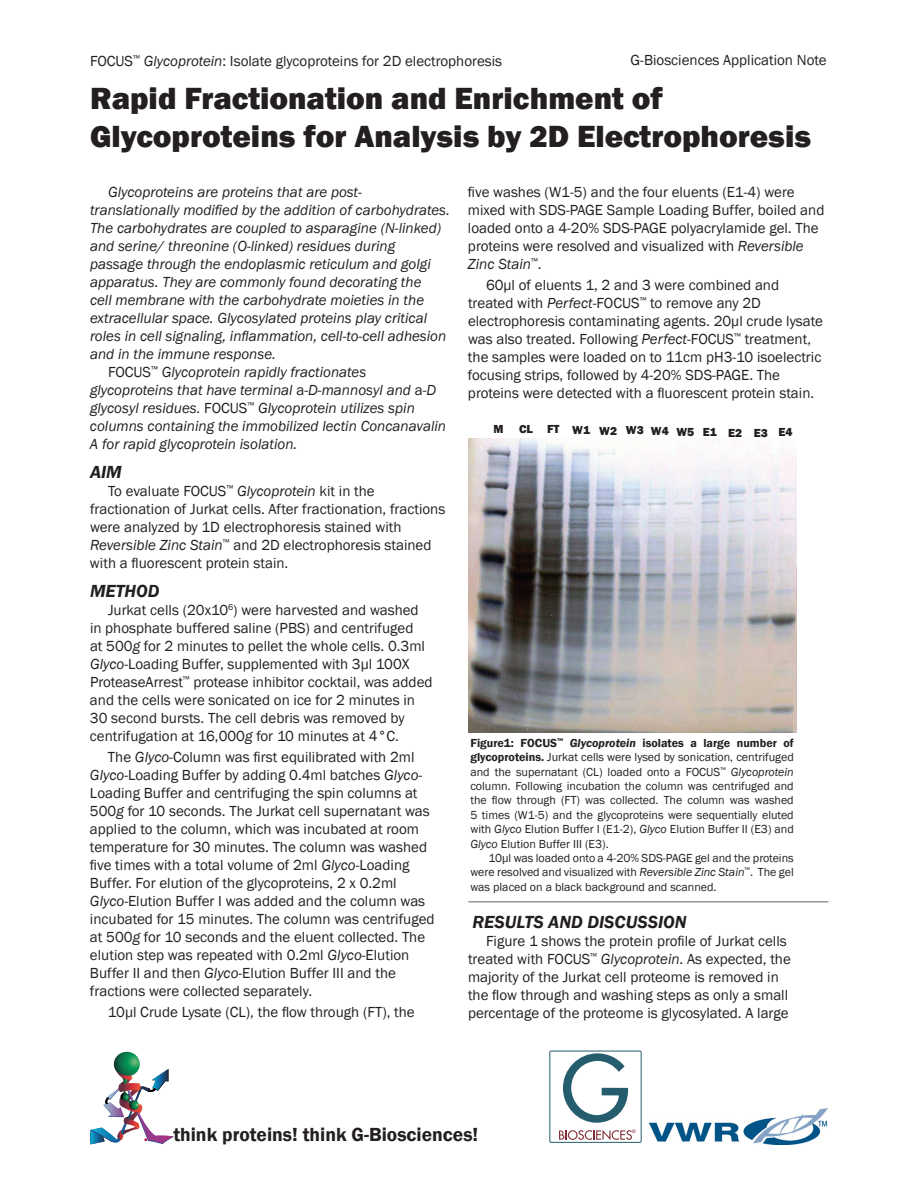
<style>
.page{position:relative;width:918px;height:1188px;background:#fff}
.page>*{position:absolute;margin:0;border:0;box-sizing:border-box;transform-origin:0 0}
.t1{font:800 31.5px/37.8px "Franklin Gothic";color:#231f20}
.t2{font:600 19.5px "Franklin Gothic";color:#231f20}
.t3{font:italic 600 18px "Franklin Gothic";color:#231f20}
.t4{font:15px/18px "Franklin Gothic";color:#231f20}
.t5{font:italic 15px "Franklin Gothic";color:#231f20}
.t6{font:12px/14.4px "Franklin Gothic";color:#231f20;text-align:justify}
.t7{font:800 12px "Franklin Gothic";color:#231f20}
.t8{font:8.25px "Myriad";color:#7f2d32}
.s1{font-style:italic}
.s2{font-style:normal}
.s3{font-weight:600}
.s4{font-weight:600;font-style:italic}
</style>
<div class="page">
<img style="left:90px;top:1052px;width:84px;height:93px">
<svg style="left:563px;top:1053px;width:65px;height:70px"></svg>
<svg style="left:559px;top:1130px;width:73px;height:10px"></svg>
<div style="left:550px;top:1051px;width:91px;height:92px;border:1px solid #255d6e"></div>
<img style="left:650px;top:1109px;width:178px;height:36px">
<img style="left:468px;top:439px;width:328px;height:293px">
<hr style="left:468px;top:901px;width:360px;height:2px;background:#939598">
<p class="t4" style="left:90px;top:52px;width:414px">FOCUS<sup>™</sup> <span class="s1">Glycoprotein</span>: Isolate glycoproteins for 2D electrophoresis</p>
<p class="t4" style="left:631px;top:51px;width:197px">G-Biosciences Application Note</p>
<h1 class="t1" style="left:90px;top:80px;width:723px">Rapid Fractionation and Enrichment of<br>Glycoproteins for Analysis by 2D Electrophoresis</h1>
<p class="t5" style="left:108px;top:183px;width:255px">Glycoproteins are proteins that are post-</p>
<p class="t5" style="left:90px;top:201px;width:361px">translationally modified by the addition of carbohydrates.</p>
<p class="t5" style="left:90px;top:219px;width:353px">The carbohydrates are coupled to asparagine (N-linked)</p>
<p class="t5" style="left:90px;top:237px;width:307px">and serine/ threonine (O-linked) residues during</p>
<p class="t5" style="left:90px;top:255px;width:342px">passage through the endoplasmic reticulum and golgi</p>
<p class="t5" style="left:90px;top:273px;width:333px">apparatus. They are commonly found decorating the</p>
<p class="t5" style="left:90px;top:291px;width:336px">cell membrane with the carbohydrate moieties in the</p>
<p class="t5" style="left:90px;top:309px;width:339px">extracellular space. Glycosylated proteins play critical</p>
<p class="t5" style="left:90px;top:327px;width:358px">roles in cell signaling, inflammation, cell-to-cell adhesion</p>
<p class="t5" style="left:90px;top:345px;width:187px">and in the immune response.</p>
<p class="t5" style="left:108px;top:363px;width:260px"><span class="s2">FOCUS</span><sup>™</sup> Glycoprotein rapidly fractionates</p>
<p class="t5" style="left:90px;top:381px;width:348px">glycoproteins that have terminal <span class="s2">a</span>-D-mannosyl and <span class="s2">a</span>-D</p>
<p class="t5" style="left:90px;top:399px;width:326px">glycosyl residues. <span class="s2">FOCUS</span><sup>™</sup> Glycoprotein utilizes spin</p>
<p class="t5" style="left:90px;top:417px;width:358px">columns containing the immobilized lectin Concanavalin</p>
<p class="t5" style="left:90px;top:435px;width:209px">A for rapid glycoprotein isolation.</p>
<p class="t3" style="left:90px;top:461px;width:33px">AIM</p>
<p class="t4" style="left:90px;top:482px;width:357px;text-indent:18px">To evaluate FOCUS<sup>™</sup> <span class="s1">Glycoprotein</span> kit in the fractionation of Jurkat cells. After fractionation, fractions were analyzed by 1D electrophoresis stained with <span class="s1">Reversible Zinc Stain</span><sup>™</sup> and 2D electrophoresis stained with a fluorescent protein stain.</p>
<p class="t3" style="left:90px;top:580px;width:71px">Method</p>
<p class="t4" style="left:90px;top:602px;width:344px;text-indent:18px">Jurkat cells (20x10<sup>6</sup>) were harvested and washed in phosphate buffered saline (PBS) and centrifuged<br>at 500<span class="s1">g</span> for 2 minutes to pellet the whole cells. 0.3ml <span class="s1">Glyco</span>-Loading Buffer, supplemented with 3μl 100X ProteaseArrest<sup>™</sup> protease inhibitor cocktail, was added and the cells were sonicated on ice for 2 minutes in 30 second bursts. The cell debris was removed by centrifugation at 16,000<span class="s1">g</span> for 10 minutes at 4°C.</p>
<p class="t4" style="left:90px;top:749px;width:346px;text-indent:18px">The <span class="s1">Glyco-</span>Column was first equilibrated with 2ml <span class="s1">Glyco</span>-Loading Buffer by adding 0.4ml batches <span class="s1">Glyco</span>-Loading Buffer and centrifuging the spin columns at 500<span class="s1">g</span> for 10 seconds. The Jurkat cell supernatant was applied to the column, which was incubated at room temperature for 30 minutes. The column was washed five times with a total volume of 2ml <span class="s1">Glyco</span>-Loading Buffer. For elution of the glycoproteins, 2 x 0.2ml <span class="s1">Glyco</span>-Elution Buffer I was added and the column was incubated for 15 minutes. The column was centrifuged at 500<span class="s1">g</span> for 10 seconds and the eluent collected. The elution step was repeated with 0.2ml <span class="s1">Glyco</span>-Elution Buffer II and then <span class="s1">Glyco</span>-Elution Buffer III and the fractions were collected separately.</p>
<p class="t4" style="left:108px;top:1004px;width:308px">10μl Crude Lysate (CL), the flow through (FT), the</p>
<p class="t4" style="left:468px;top:183px;width:358px">five washes (W1-5) and the four eluents (E1-4) were mixed with SDS-PAGE Sample Loading Buffer, boiled and loaded onto a 4-20% SDS-PAGE polyacrylamide gel. The proteins were resolved and visualized with <span class="s1">Reversible Zinc Stain</span><sup>™</sup>.</p>
<p class="t4" style="left:468px;top:276px;width:356px;text-indent:18px">60μl of eluents 1, 2 and 3 were combined and treated with <span class="s1">Perfect</span>-FOCUS<sup>™</sup> to remove any 2D electrophoresis contaminating agents. 20μl crude lysate was also treated. Following <span class="s1">Perfect</span>-FOCUS<sup>™</sup> treatment, the samples were loaded on to 11cm pH3-10 isoelectric focusing strips, followed by 4-20% SDS-PAGE. The proteins were detected with a fluorescent protein stain.</p>
<p class="t7" style="left:493px;top:422px;width:12px">M</p>
<p class="t7" style="left:519px;top:423px;width:275px">CL FT W1 W2 W3 W4 W5 E1 E2 E3 E4</p>
<p class="t6" style="left:470px;top:736px;width:325px"><span class="s3">Figure1: FOCUS</span><sup>™</sup> <span class="s4">Glycoprotein</span> <span class="s3">isolates a large number of glycoproteins.</span> Jurkat cells were lysed by sonication, centrifuged and the supernatant (CL) loaded onto a FOCUS<sup>™</sup> <span class="s1">Glycoprotein </span>column. Following incubation the column was centrifuged and the flow through (FT) was collected. The column was washed 5 times (W1-5) and the glycoproteins were sequentially eluted with <span class="s1">Glyco</span> Elution Buffer I (E1-2), <span class="s1">Glyco</span> Elution Buffer II (E3) and <span class="s1">Glyco</span> Elution Buffer III (E3).</p>
<p class="t6" style="left:470px;top:851px;width:325px;text-indent:18px">10µl was loaded onto a 4-20% SDS-PAGE gel and the proteins were resolved and visualized with <span class="s1">Reversible Zinc Stain</span><sup>™</sup>. The gel was placed on a black background and scanned.</p>
<p class="t3" style="left:472px;top:911px;width:216px">RESULTS AND DISCUSSION</p>
<p class="t4" style="left:468px;top:933px;width:324px;text-indent:18px">Figure 1 shows the protein profile of Jurkat cells treated with FOCUS<sup>™</sup> <span class="s1">Glycoprotein</span>. As expected, the majority of the Jurkat cell proteome is removed in the flow through and washing steps as only a small percentage of the proteome is glycosylated. A large</p>
<h2 class="t2" style="left:173px;top:1123px;width:306px">think proteins! think G-Biosciences!</h2>
<p class="t8" style="left:632px;top:1129px;width:6px">®</p>
</div>
